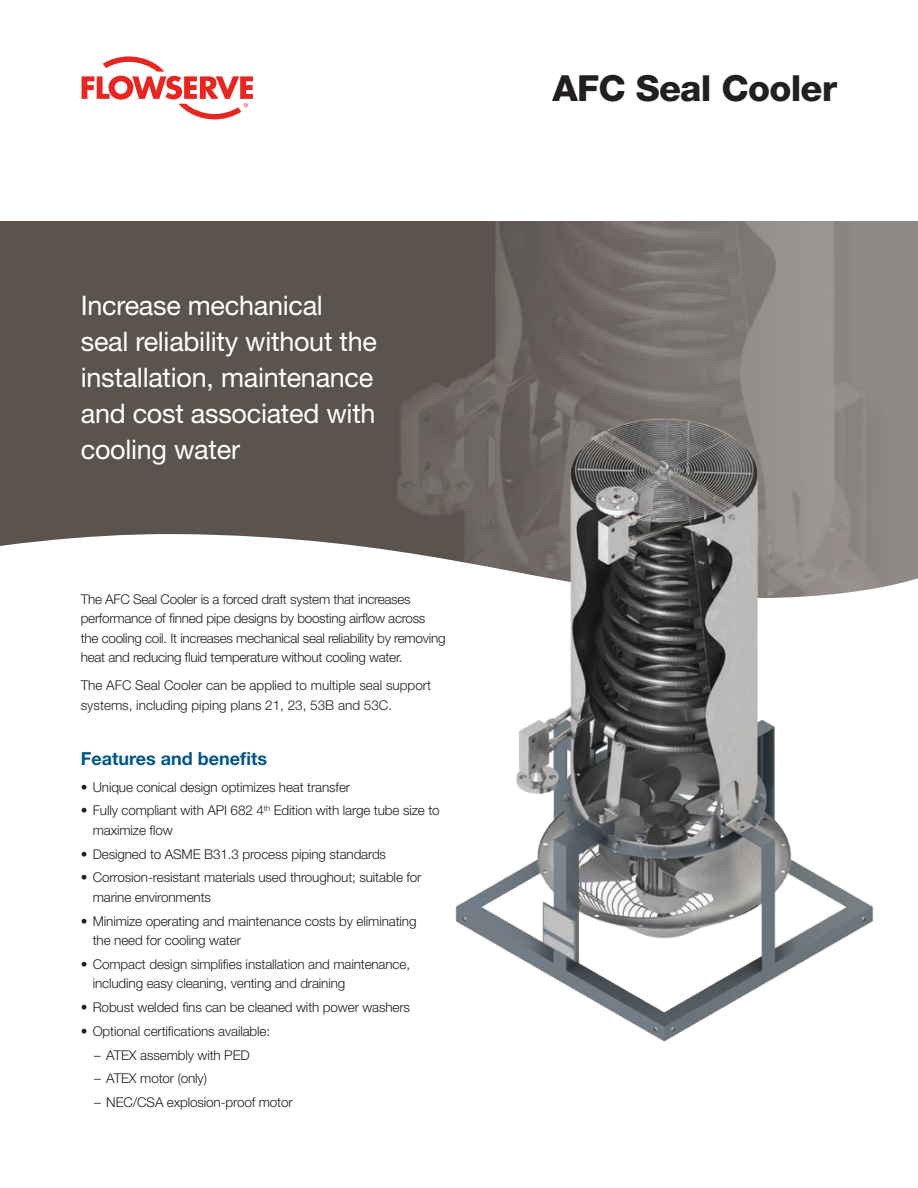
<style>
.page{position:relative;width:918px;height:1188px;background:#fff}
.page>*{position:absolute;margin:0;border:0;box-sizing:border-box;transform-origin:0 0}
.Brochure_Title{font:800 36px "Helvetica Neue LT Std";letter-spacing:-.02em;color:#231f20}
.Headline_Level_2__bl{font:27px/36px "Helvetica Neue LT Std";letter-spacing:-.01em;color:#fff}
.Subhead_Level_1__blu{font:700 18px "Helvetica Neue LT Std";color:#00568a}
.Body_copy{font:300 13.5px/19.5px "Helvetica Neue LT Std";letter-spacing:-.01em;color:#231f20}
</style>
<div class="page">
<img style="left:0;top:221px;width:918px;height:312px">
<svg style="left:0;top:533px;width:918px;height:54px"></svg>
<svg style="left:82px;top:56px;width:171px;height:63px"></svg>
<img style="left:442px;top:408px;width:443px;height:634px">
<p class="Headline_Level_2__bl" style="left:81px;top:287px;width:298px">Increase mechanical seal reliability without the installation, maintenance and cost associated with cooling water</p>
<p class="Body_copy" style="left:81px;top:589px;width:366px">The AFC Seal Cooler is a forced draft system that increases performance of finned pipe designs by boosting airflow across the cooling coil. It increases mechanical seal reliability by removing heat and reducing fluid temperature without cooling water.</p>
<p class="Body_copy" style="left:81px;top:675px;width:352px">The AFC Seal Cooler can be applied to multiple seal support systems, including piping plans 21, 23, 53B and 53C.</p>
<p class="Subhead_Level_1__blu" style="left:81px;top:747px;width:188px">Features and benefits</p>
<p class="Body_copy" style="left:81px;top:777px;width:271px">• Unique conical design optimizes heat transfer</p>
<p class="Body_copy" style="left:93px;top:801px;width:348px;text-indent:-12px">• Fully compliant with API 682 4<sup>th</sup> Edition with large tube size to maximize flow</p>
<p class="Body_copy" style="left:81px;top:844px;width:307px">• Designed to ASME B31.3 process piping standards</p>
<p class="Body_copy" style="left:93px;top:868px;width:330px;text-indent:-12px">• Corrosion-resistant materials used throughout; suitable for marine environments</p>
<p class="Body_copy" style="left:93px;top:911px;width:325px;text-indent:-12px">• Minimize operating and maintenance costs by eliminating the need for cooling water</p>
<p class="Body_copy" style="left:93px;top:954px;width:319px;text-indent:-12px">• Compact design simplifies installation and maintenance, including easy cleaning, venting and draining</p>
<p class="Body_copy" style="left:81px;top:997px;width:331px">• Robust welded fins can be cleaned with power washers</p>
<p class="Body_copy" style="left:81px;top:1021px;width:191px">• Optional certifications available:</p>
<p class="Body_copy" style="left:94px;top:1045px;width:157px">– ATEX assembly with PED</p>
<p class="Body_copy" style="left:94px;top:1069px;width:114px">– ATEX motor (only)</p>
<p class="Body_copy" style="left:94px;top:1092px;width:200px">– NEC/CSA explosion-proof motor</p>
<p class="Brochure_Title" style="left:553px;top:67px;width:286px">AFC Seal Cooler</p>
</div>
